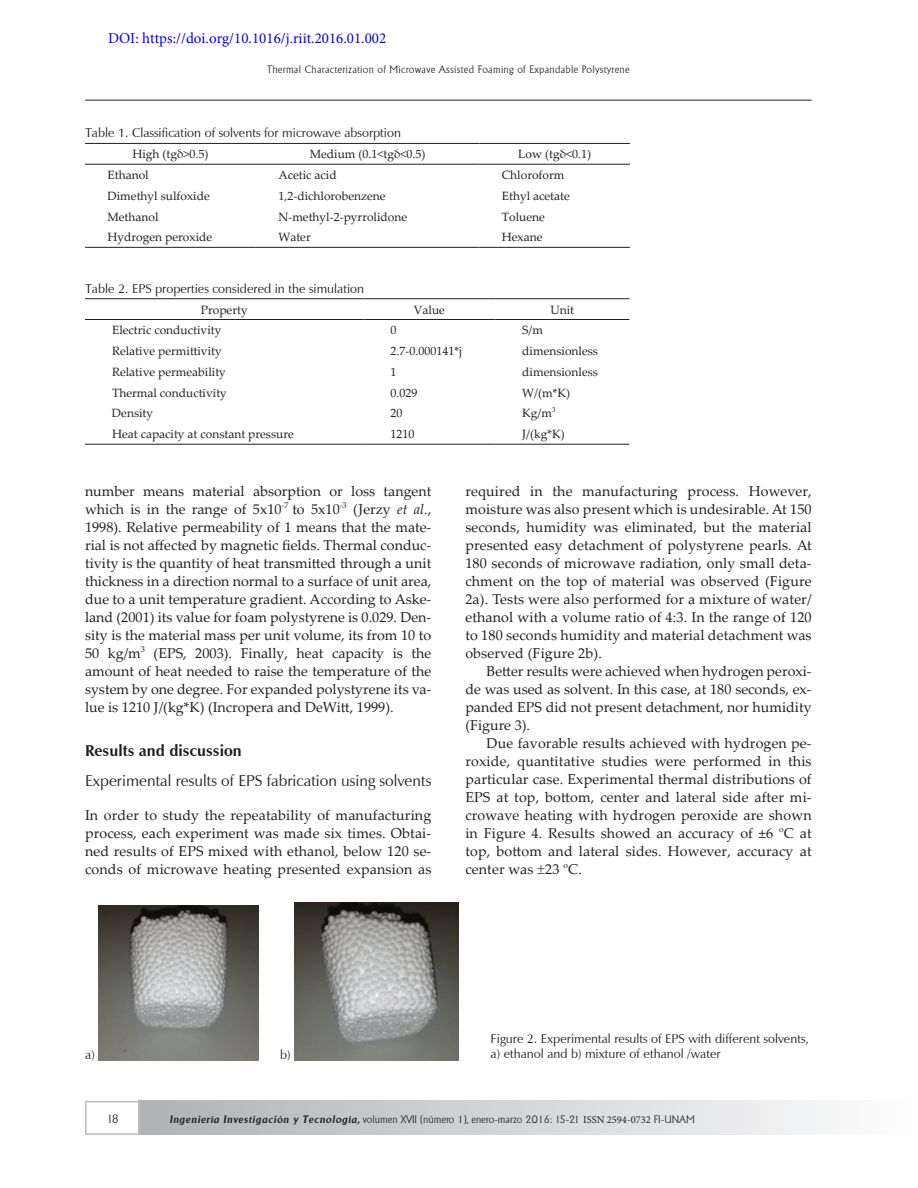
<style>
.page{position:relative;width:918px;height:1188px;background:#fff}
.page>*{position:absolute;margin:0;border:0;box-sizing:border-box;transform-origin:0 0}
.t1{font:15.75px "Zapf Humanist 601 BT";color:#231f20}
.t2{font:700 15.75px "Zapf Humanist 601 BT";color:#231f20}
.t3{font:15px "Minion Pro";color:#00f}
.t4{font:14.25px/18px "Palatino Linotype";letter-spacing:.01em;color:#231f20;text-align:justify}
.t5{font:12.75px/15px "Zapf Humanist 601 BT";color:#231f20}
.t6{font:12px "Palatino Linotype";color:#231f20}
.t7{font:300 12px "Adelon";color:#231f20}
.t8{font:300 10.5px "Adelon";color:#231f20}
.t9{font:300 10.5px "Adelon";letter-spacing:.025em;color:#231f20}
.t10{font:7.05px "Palatino Linotype";color:#231f20}
.s1{font-style:italic}
.s2{font-weight:600;font-style:italic}
.s3{font-family:"Minion Pro";font-weight:400}
</style>
<div class="page">
<div style="left:138px;top:1101px;width:780px;height:34px;background:linear-gradient(to right,#b0b1b5,#fdfefe)"></div>
<hr style="left:85px;top:100px;width:727px;height:1px;background:#231f20">
<div style="left:85px;top:1101px;width:55px;height:34px;border:2px solid #bcbdc0"></div>
<hr style="left:85px;top:143px;width:171px;height:1px;background:#231f20">
<hr style="left:256px;top:143px;width:223px;height:1px;background:#231f20">
<hr style="left:479px;top:143px;width:151px;height:1px;background:#231f20">
<hr style="left:85px;top:164px;width:171px;height:1px;background:#231f20">
<hr style="left:256px;top:164px;width:223px;height:1px;background:#231f20">
<hr style="left:479px;top:164px;width:151px;height:1px;background:#231f20">
<hr style="left:85px;top:247px;width:171px;height:1px;background:#231f20">
<hr style="left:256px;top:247px;width:223px;height:1px;background:#231f20">
<hr style="left:479px;top:247px;width:151px;height:1px;background:#231f20">
<hr style="left:85px;top:298px;width:279px;height:1px;background:#231f20">
<hr style="left:364px;top:298px;width:131px;height:1px;background:#231f20">
<hr style="left:495px;top:298px;width:134px;height:1px;background:#231f20">
<hr style="left:85px;top:319px;width:279px;height:1px;background:#231f20">
<hr style="left:364px;top:319px;width:131px;height:1px;background:#231f20">
<hr style="left:495px;top:319px;width:134px;height:1px;background:#231f20">
<hr style="left:85px;top:444px;width:279px;height:1px;background:#231f20">
<hr style="left:364px;top:444px;width:131px;height:1px;background:#231f20">
<hr style="left:495px;top:444px;width:134px;height:1px;background:#231f20">
<img style="left:99px;top:906px;width:159px;height:154px">
<img style="left:295px;top:903px;width:164px;height:157px">
<p class="t3" style="left:108px;top:28px;width:280px">DOI: https://doi.org/10.1016/j.riit.2016.01.002</p>
<p class="t9" style="left:267px;top:63px;width:364px">Thermal Characterization of Microwave Assisted Foaming of Expandable Polystyrene</p>
<p class="t5" style="left:85px;top:125px;width:318px">Table 1. Classification of solvents for microwave absorption</p>
<p class="t6" style="left:132px;top:146px;width:77px">High (tgδ&gt;0.5)</p>
<p class="t6" style="left:310px;top:146px;width:117px">Medium (0.1&lt;tgδ&lt;0.5)</p>
<p class="t6" style="left:518px;top:146px;width:74px">Low (tgδ&lt;0.1)</p>
<p class="t6" style="left:108px;top:166px;width:43px">Ethanol</p>
<p class="t6" style="left:278px;top:166px;width:60px">Acetic acid</p>
<p class="t6" style="left:502px;top:166px;width:64px">Chloroform</p>
<p class="t6" style="left:108px;top:187px;width:104px">Dimethyl sulfoxide</p>
<p class="t6" style="left:278px;top:187px;width:109px">1,2-dichlorobenzene</p>
<p class="t6" style="left:502px;top:187px;width:70px">Ethyl acetate</p>
<p class="t6" style="left:108px;top:208px;width:53px">Methanol</p>
<p class="t6" style="left:278px;top:208px;width:130px">N-methyl-2-pyrrolidone</p>
<p class="t6" style="left:502px;top:208px;width:45px">Toluene</p>
<p class="t6" style="left:108px;top:229px;width:106px">Hydrogen peroxide</p>
<p class="t6" style="left:278px;top:229px;width:34px">Water</p>
<p class="t6" style="left:502px;top:229px;width:42px">Hexane</p>
<p class="t5" style="left:85px;top:281px;width:281px">Table 2. EPS properties considered in the simulation</p>
<p class="t6" style="left:201px;top:301px;width:48px">Property</p>
<p class="t6" style="left:414px;top:301px;width:33px">Value</p>
<p class="t6" style="left:550px;top:301px;width:25px">Unit</p>
<p class="t6" style="left:112px;top:322px;width:111px">Electric conductivity</p>
<p class="t6" style="left:391px;top:322px;width:7px">0</p>
<p class="t6" style="left:522px;top:322px;width:22px">S/m</p>
<p class="t6" style="left:112px;top:342px;width:111px">Relative permittivity</p>
<p class="t6" style="left:391px;top:342px;width:73px">2.7-0.000141*j</p>
<p class="t6" style="left:522px;top:342px;width:77px">dimensionless</p>
<p class="t6" style="left:112px;top:363px;width:115px">Relative permeability</p>
<p class="t6" style="left:391px;top:363px;width:7px">1</p>
<p class="t6" style="left:522px;top:363px;width:77px">dimensionless</p>
<p class="t6" style="left:112px;top:384px;width:116px">Thermal conductivity</p>
<p class="t6" style="left:391px;top:384px;width:28px">0.029</p>
<p class="t6" style="left:522px;top:384px;width:49px">W/(m*K)</p>
<p class="t6" style="left:112px;top:405px;width:43px">Density</p>
<p class="t6" style="left:391px;top:405px;width:13px">20</p>
<p class="t6" style="left:522px;top:405px;width:31px">Kg/m</p>
<p class="t10" style="left:552px;top:405px;width:5px">3</p>
<p class="t6" style="left:112px;top:426px;width:183px">Heat capacity at constant pressure</p>
<p class="t6" style="left:391px;top:426px;width:25px">1210</p>
<p class="t6" style="left:522px;top:426px;width:44px">J/(kg*K)</p>
<p class="t4" style="left:85px;top:482px;width:348px">number means material absorption or loss tangent which is in the range of 5x10<sup>-7</sup> to 5x10<sup>-3</sup> (Jerzy <span class="s1">et al</span>., 1998). Relative permeability of 1 means that the mate&shy;rial is not affected by magnetic fields. Thermal conduc&shy;tivity is the quantity of heat transmitted through a unit thickness in a direction normal to a surface of unit area, due to a unit temperature gradient. According to Aske&shy;land (2001) its value for foam polystyrene is 0.029. Den&shy;sity is the material mass per unit volume, its from 10 to 50 kg/m<sup>3</sup> (EPS, 2003). Finally, heat capacity is the amount of heat needed to raise the temperature of the system by one degree. For expanded polystyrene its va&shy;lue is 1210 J/(kg*K) (Incropera and DeWitt, 1999).</p>
<p class="t2" style="left:85px;top:740px;width:158px">Results and discussion</p>
<p class="t1" style="left:85px;top:770px;width:348px">Experimental results of EPS fabrication using solvents</p>
<p class="t4" style="left:85px;top:806px;width:348px">In order to study the repeatability of manufacturing process, each experiment was made six times. Obtai&shy;ned results of EPS mixed with ethanol, below 120 se&shy;conds of microwave heating presented expansion as</p>
<p class="t4" style="left:465px;top:482px;width:348px">required in the manufacturing process. However, moisture was also present which is undesirable. At 150 seconds, humidity was eliminated, but the material presented easy detachment of polystyrene pearls. At 180 seconds of microwave radiation, only small deta&shy;chment on the top of material was observed (Figure 2a). Tests were also performed for a mixture of water/ ethanol with a volume ratio of 4:3. In the range of 120 to 180 seconds humidity and material detachment was observed (Figure 2b).</p>
<p class="t4" style="left:465px;top:662px;width:348px;text-indent:21px">Better results were achieved when hydrogen peroxi&shy;de was used as solvent. In this case, at 180 seconds, ex&shy;panded EPS did not present detachment, nor humidity (Figure 3).</p>
<p class="t4" style="left:465px;top:734px;width:348px;text-indent:21px">Due favorable results achieved with hydrogen pe&shy;roxide, quantitative studies were performed in this particular case. Experimental thermal distributions of EPS at top, bottom, center and lateral side after mi&shy;crowave heating with hydrogen peroxide are shown in Figure 4. Results showed an accuracy of ±6 <sup>o</sup>C at top, bottom and lateral sides. However, accuracy at center was 23 <sup>o</sup>C.</p>
<p class="t5" style="left:85px;top:1047px;width:11px">a)</p>
<p class="t5" style="left:280px;top:1047px;width:12px">b)</p>
<p class="t5" style="left:491px;top:1031px;width:320px">Figure 2. Experimental results of EPS with different solvents, a) ethanol and b) mixture of ethanol /water</p>
<p class="t7" style="left:106px;top:1112px;width:14px">18</p>
<p class="t8" style="left:169px;top:1113px;width:527px"><span class="s2">Ingeniería Investigación y Tecnología,</span> volumen XVII (número 1), enero-marzo 2016: 15-21 <span class="s3">ISSN 2594-0732</span> FI-UNAM</p>
</div>
